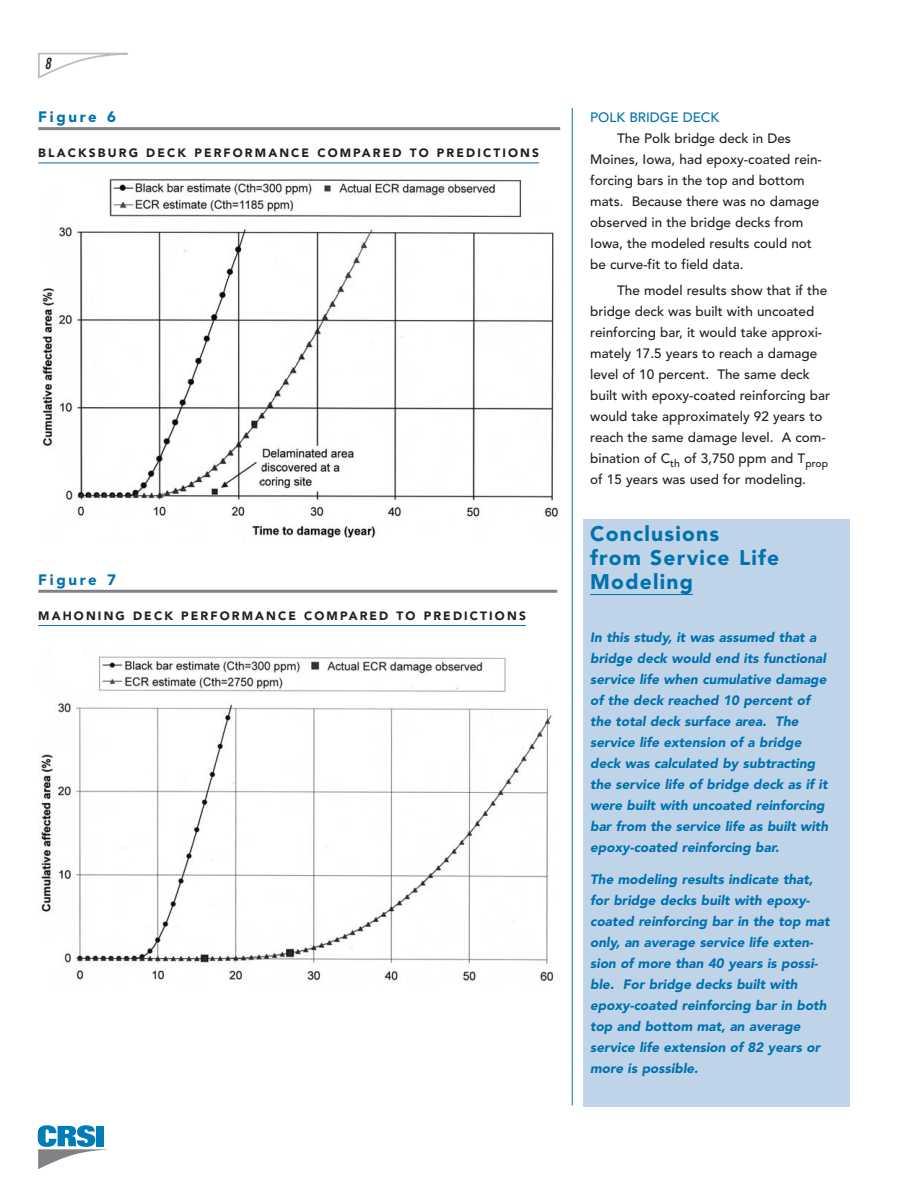
<style>
.page{position:relative;width:918px;height:1188px;background:#fff}
.page>*{position:absolute;margin:0;border:0;box-sizing:border-box;transform-origin:0 0}
.t1{font:900 21px/24px "Avenir";letter-spacing:.06em;color:#0072ae}
.t2{font:900 15px "Avenir";letter-spacing:.175em;color:#0072ae}
.t3{font:italic condensed 15px "Futura";color:#231f20}
.t4{font:900 13.5px/21px "Avenir";color:#0072ae}
.t5{font:500 13.5px/21px "Avenir";color:#231f20}
.t6{font:500 13.5px "Avenir";color:#0072ae}
.t7{font:900 12px "Avenir";letter-spacing:.175em;color:#231f20}
</style>
<div class="page">
<div style="left:584px;top:520px;width:266px;height:587px;background:#bfd4e9"></div>
<hr style="left:572px;top:108px;width:1px;height:998px;background:#0072ae">
<img style="left:41px;top:178px;width:517px;height:360px">
<svg style="left:38px;top:1125px;width:68px;height:44px"></svg>
<svg style="left:38px;top:52px;width:90px;height:27px"></svg>
<hr style="left:590px;top:594px;width:103px;height:1px;background:#0072ae">
<img style="left:41px;top:652px;width:513px;height:330px">
<hr style="left:38px;top:127px;width:522px;height:3px;background:#808285">
<hr style="left:38px;top:163px;width:501px;height:1px;background:#0072ae">
<hr style="left:38px;top:590px;width:519px;height:3px;background:#808285">
<hr style="left:38px;top:625px;width:488px;height:1px;background:#0072ae">
<p class="t3" style="left:45px;top:56px;width:10px">8</p>
<p class="t2" style="left:38px;top:111px;width:79px">Figure 6</p>
<p class="t7" style="left:38px;top:148px;width:502px">BLACKSBURG DECK PERFORMANCE COMPARED TO PREDICTIONS</p>
<p class="t2" style="left:38px;top:574px;width:79px">Figure 7</p>
<p class="t7" style="left:38px;top:611px;width:489px">MAHONING DECK PERFORMANCE COMPARED TO PREDICTIONS</p>
<p class="t6" style="left:590px;top:112px;width:130px">POLK BRIDGE DECK</p>
<p class="t5" style="left:590px;top:129px;width:233px;text-indent:27px">The Polk bridge deck in Des<br>Moines, Iowa, had epoxy-coated rein&shy;forcing bars in the top and bottom mats. Because there was no damage observed in the bridge decks from<br>Iowa, the modeled results could not be curve-fit to field data.</p>
<p class="t5" style="left:590px;top:282px;width:241px;text-indent:27px">The model results show that if the bridge deck was built with uncoated reinforcing bar, it would take approxi&shy;mately 17.5 years to reach a damage level of 10 percent. The same deck built with epoxy-coated reinforcing bar would take approximately 92 years to reach the same damage level. A com&shy;bination of C<sub>th</sub> of 3,750 ppm and T<sub>prop </sub>of 15 years was used for modeling.</p>
<h1 class="t1" style="left:590px;top:523px;width:191px">Conclusions<br>from Service Life<br>Modeling</h1>
<p class="t4" style="left:590px;top:628px;width:241px">In this study, it was assumed that a bridge deck would end its functional service life when cumulative damage of the deck reached 10 percent of the total deck surface area. The service life extension of a bridge deck was calculated by subtracting the service life of bridge deck as if it were built with uncoated reinforcing bar from the service life as built with epoxy-coated reinforcing bar.</p>
<p class="t4" style="left:590px;top:870px;width:243px">The modeling results indicate that, for bridge decks built with epoxy&shy;coated reinforcing bar in the top mat only, an average service life exten&shy;sion of more than 40 years is possi&shy;ble. For bridge decks built with epoxy-coated reinforcing bar in both top and bottom mat, an average service life extension of 82 years or more is possible.</p>
</div>
